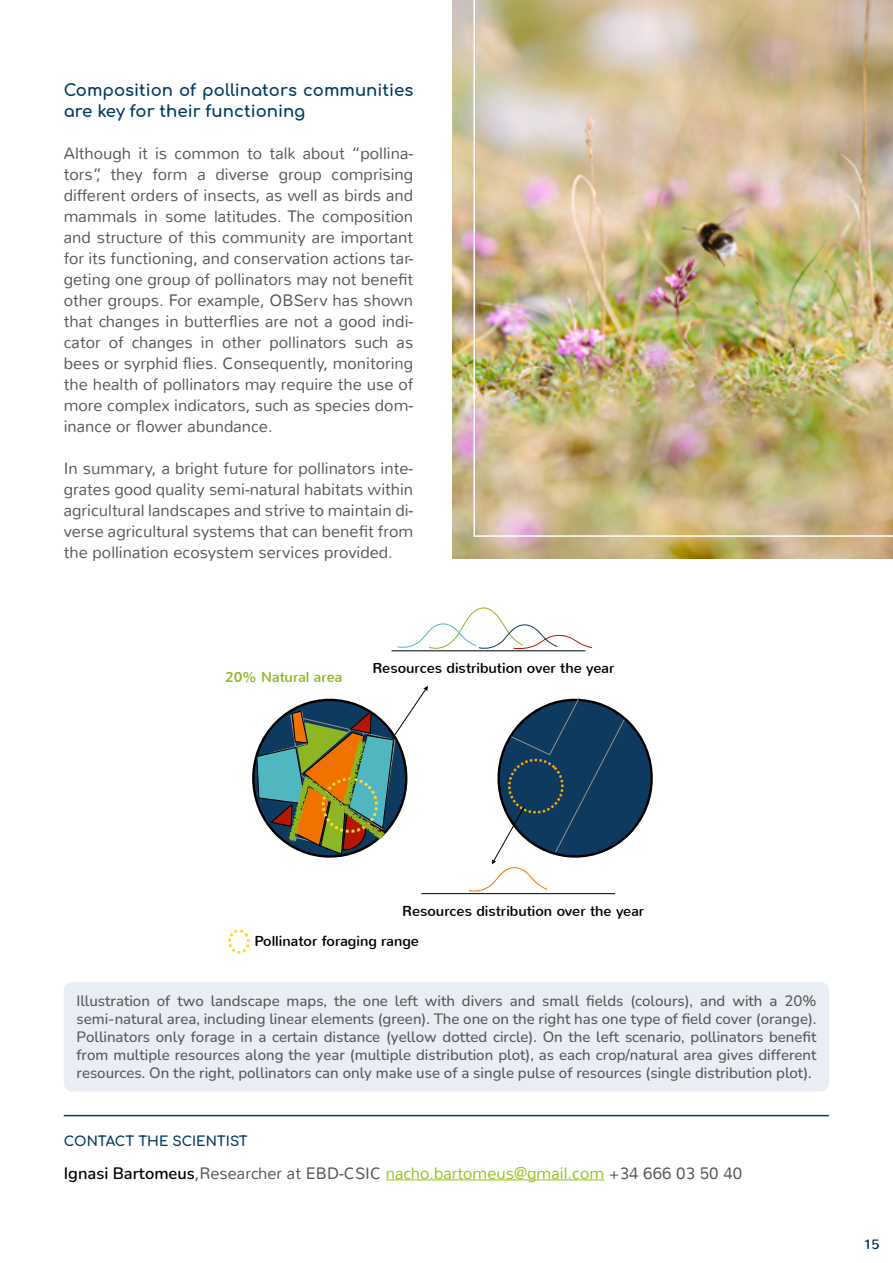
<style>
.page{position:relative;width:893px;height:1263px;background:#fff}
.page>*{position:absolute;margin:0;border:0;box-sizing:border-box;transform-origin:0 0}
.t1{font:300 16.5px/21px "Nunito";color:#575756;text-align:justify}
.t2{font:16.5px/21px "Comfortaa";color:#003a60}
.t3{font:200 15px/18px "Nunito";color:#575756;text-align:justify}
.t4{font:14.4px "Nunito";color:#000}
.t5{font:14.4px "Nunito";color:#8eb622}
.t6{font:13.5px "Comfortaa";color:#003a60}
.t7{font:13.5px "Nunito";color:#003a60}
.s1{font-weight:200;color:#000}
.s2{color:#98c01e}
</style>
<div class="page">
<hr style="left:392px;top:650px;width:193px;height:1px;background:#000">
<svg style="left:397px;top:607px;width:195px;height:43px"></svg>
<hr style="left:421px;top:893px;width:194px;height:1px;background:#000">
<svg style="left:468px;top:697px;width:185px;height:195px"></svg>
<svg style="left:228px;top:929px;width:22px;height:25px"></svg>
<svg style="left:252px;top:686px;width:176px;height:172px"></svg>
<div style="left:64px;top:982px;width:765px;height:109px;background:#e9edf4;border-radius:9px"></div>
<hr style="left:64px;top:1115px;width:765px;height:1px;background:#003a60">
<hr style="left:386px;top:1179px;width:218px;height:1px;background:#98c01e">
<img style="left:452px;top:0;width:441px;height:558px">
<img style="left:473px;top:0;width:420px;height:537px">
<p class="t2" style="left:64px;top:77px;width:351px">Composition of pollinators communities are key for their functioning</p>
<p class="t1" style="left:64px;top:143px;width:351px">Although it is common to talk about “pollina&shy;tors”, they form a diverse group comprising different orders of insects, as well as birds and mammals in some latitudes. The composition and structure of this community are important for its functioning, and conservation actions tar&shy;geting one group of pollinators may not benefit other groups. For example, OBServ has shown that changes in butterflies are not a good indi&shy;cator of changes in other pollinators such as bees or syrphid flies. Consequently, monitoring the health of pollinators may require the use of more complex indicators, such as species dom&shy;inance or flower abundance.</p>
<p class="t1" style="left:64px;top:458px;width:351px">In summary, a bright future for pollinators inte&shy;grates good quality semi-natural habitats within agricultural landscapes and strive to maintain di&shy;verse agricultural systems that can benefit from the pollination ecosystem services provided.</p>
<p class="t5" style="left:225px;top:667px;width:119px">20% Natural area</p>
<p class="t4" style="left:372px;top:659px;width:243px">Resources distribution over the year</p>
<p class="t4" style="left:402px;top:902px;width:243px">Resources distribution over the year</p>
<p class="t4" style="left:255px;top:932px;width:166px">Pollinator foraging range</p>
<p class="t3" style="left:77px;top:991px;width:741px">Illustration of two landscape maps, the one left with divers and small fields (colours), and with a 20% semi-natural area, including linear elements (green). The one on the right has one type of field cover (orange).<br>Pollinators only forage in a certain distance (yellow dotted circle). On the left scenario, pollinators benefit from multiple resources along the year (multiple distribution plot), as each crop/natural area gives different resources. On the right, pollinators can only make use of a single pulse of resources (single distribution plot).</p>
<p class="t6" style="left:64px;top:1129px;width:185px">CONTACT THE SCIENTIST</p>
<p class="t1" style="left:64px;top:1163px;width:680px"><span class="s1">Ignasi Bartomeus</span>,Researcher at EBD-CSIC <span class="s2">nacho.bartomeus@gmail.com</span> +34 666 03 50 40</p>
<p class="t7" style="left:864px;top:1236px;width:17px">15</p>
</div>
